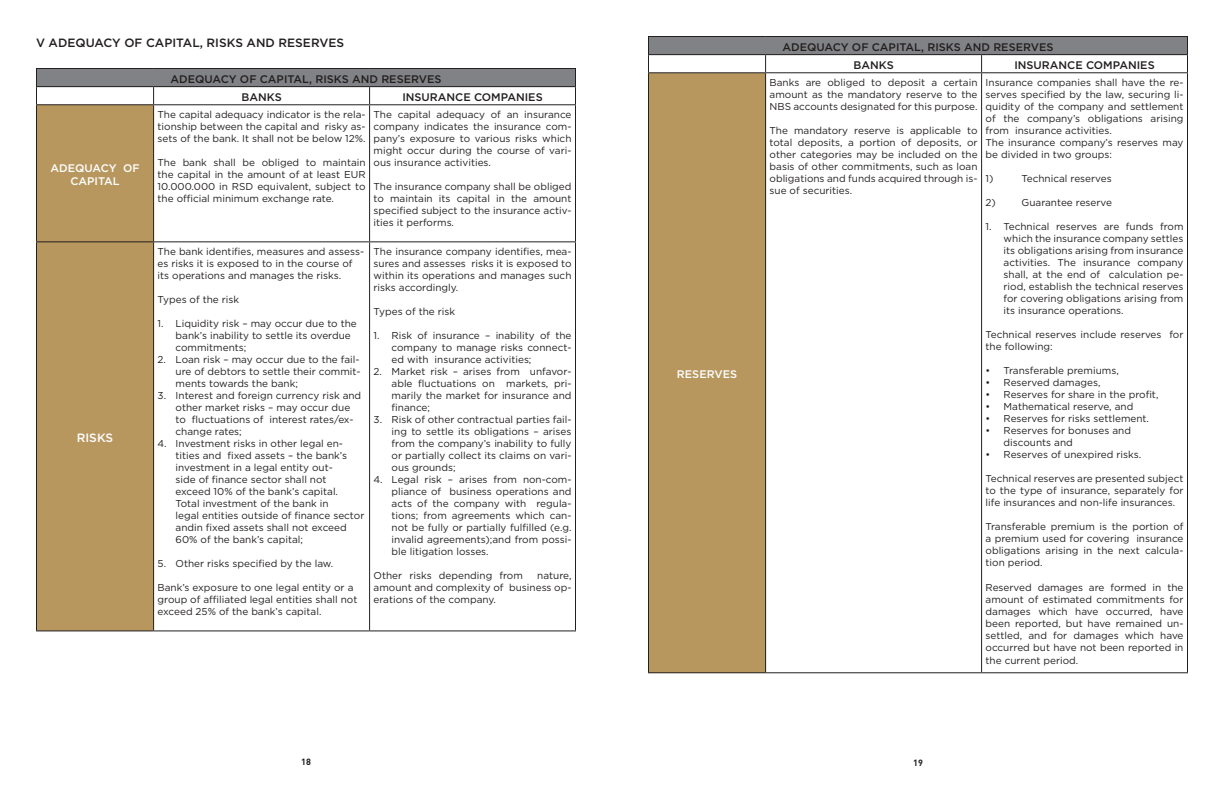
<style>
.page{position:relative;width:1224px;height:792px;background:#fff}
.page>*{position:absolute;margin:0;border:0;box-sizing:border-box;transform-origin:0 0}
.t1{font:500 12px "Imp Gotham";color:#231f20}
.t2{font:500 12px "Imp Gotham";color:#fff}
.t3{font:500 11px/18.1px "Imp Gotham";color:#231f20}
.t4{font:500 11px/13.2px "Imp Gotham";color:#fff;text-align:center}
.t5{font:10px/12px "Imp Gotham";color:#231f20;text-align:justify}
.t6{font:700 9px "DIN Pro";color:#231f20}
</style>
<div class="page">
<div style="left:36px;top:68px;width:540px;height:19px;background:#808285"></div>
<div style="left:37px;top:105px;width:116px;height:525px;background:#b7975e"></div>
<hr style="left:36px;top:68px;width:118px;height:1px;background:#231f20">
<hr style="left:154px;top:68px;width:216px;height:1px;background:#231f20">
<hr style="left:370px;top:68px;width:206px;height:1px;background:#231f20">
<hr style="left:36px;top:86px;width:118px;height:1px;background:#231f20">
<svg style="left:36px;top:69px;width:1px;height:35px"></svg>
<hr style="left:154px;top:86px;width:216px;height:1px;background:#231f20">
<svg style="left:153px;top:87px;width:1px;height:17px"></svg>
<hr style="left:370px;top:86px;width:206px;height:1px;background:#231f20">
<svg style="left:369px;top:87px;width:1px;height:17px"></svg>
<svg style="left:575px;top:69px;width:1px;height:35px"></svg>
<hr style="left:36px;top:104px;width:118px;height:1px;background:#231f20">
<hr style="left:36px;top:105px;width:1px;height:136px;background:#231f20">
<hr style="left:154px;top:104px;width:216px;height:1px;background:#231f20">
<hr style="left:153px;top:105px;width:1px;height:136px;background:#231f20">
<hr style="left:370px;top:104px;width:206px;height:1px;background:#231f20">
<hr style="left:369px;top:105px;width:1px;height:136px;background:#231f20">
<hr style="left:575px;top:105px;width:1px;height:136px;background:#231f20">
<hr style="left:36px;top:241px;width:118px;height:1px;background:#231f20">
<hr style="left:36px;top:242px;width:1px;height:388px;background:#231f20">
<hr style="left:154px;top:241px;width:216px;height:1px;background:#231f20">
<hr style="left:153px;top:242px;width:1px;height:388px;background:#231f20">
<hr style="left:370px;top:241px;width:206px;height:1px;background:#231f20">
<hr style="left:369px;top:242px;width:1px;height:388px;background:#231f20">
<hr style="left:575px;top:242px;width:1px;height:388px;background:#231f20">
<hr style="left:36px;top:630px;width:118px;height:1px;background:#231f20">
<hr style="left:154px;top:630px;width:216px;height:1px;background:#231f20">
<hr style="left:370px;top:630px;width:206px;height:1px;background:#231f20">
<div style="left:648px;top:36px;width:540px;height:19px;background:#808285"></div>
<div style="left:648px;top:73px;width:118px;height:600px;background:#b7975e"></div>
<hr style="left:648px;top:36px;width:118px;height:1px;background:#231f20">
<hr style="left:766px;top:36px;width:216px;height:1px;background:#231f20">
<hr style="left:982px;top:36px;width:206px;height:1px;background:#231f20">
<hr style="left:648px;top:54px;width:118px;height:1px;background:#231f20">
<svg style="left:648px;top:37px;width:1px;height:35px"></svg>
<hr style="left:766px;top:54px;width:216px;height:1px;background:#231f20">
<svg style="left:765px;top:55px;width:1px;height:17px"></svg>
<hr style="left:982px;top:54px;width:206px;height:1px;background:#231f20">
<svg style="left:981px;top:55px;width:1px;height:17px"></svg>
<svg style="left:1187px;top:37px;width:1px;height:35px"></svg>
<hr style="left:648px;top:72px;width:118px;height:1px;background:#231f20">
<hr style="left:648px;top:73px;width:1px;height:599px;background:#231f20">
<hr style="left:766px;top:72px;width:216px;height:1px;background:#231f20">
<hr style="left:765px;top:73px;width:1px;height:599px;background:#231f20">
<hr style="left:982px;top:72px;width:206px;height:1px;background:#231f20">
<hr style="left:981px;top:73px;width:1px;height:599px;background:#231f20">
<hr style="left:1187px;top:73px;width:1px;height:599px;background:#231f20">
<hr style="left:648px;top:672px;width:118px;height:1px;background:#231f20">
<hr style="left:766px;top:672px;width:216px;height:1px;background:#231f20">
<hr style="left:982px;top:672px;width:206px;height:1px;background:#231f20">
<p class="t1" style="left:36px;top:36px;width:310px">V ADEQUACY OF CAPITAL, RISKS AND RESERVES</p>
<p class="t3" style="left:853px;top:37px;width:201px;text-indent:-71px">ADEQUACY OF CAPITAL, RISKS AND RESERVES<br>BANKS</p>
<p class="t3" style="left:1014px;top:55px;width:142px">INSURANCE COMPANIES</p>
<p class="t4" style="left:50px;top:161px;width:91px">ADEQUACY OF<br>CAPITAL</p>
<p class="t2" style="left:77px;top:430px;width:38px">RISKS</p>
<p class="t3" style="left:241px;top:69px;width:201px;text-indent:-71px">ADEQUACY OF CAPITAL, RISKS AND RESERVES<br>BANKS</p>
<p class="t3" style="left:402px;top:87px;width:142px">INSURANCE COMPANIES</p>
<p class="t5" style="left:158px;top:108px;width:210px">The capital adequacy indicator is the rela&shy;tionship between the capital and risky as&shy;sets of the bank. It shall not be below 12%.</p>
<p class="t5" style="left:158px;top:156px;width:210px">The bank shall be obliged to maintain the capital in the amount of at least EUR 10.000.000 in RSD equivalent, subject to the official minimum exchange rate.</p>
<p class="t5" style="left:158px;top:245px;width:208px;text-align:left">The bank identifies, measures and assess&shy;es risks it is exposed to in the course of its operations and manages the risks.</p>
<p class="t5" style="left:158px;top:293px;width:83px">Types of the risk</p>
<p class="t5" style="left:176px;top:317px;width:183px;text-align:left;text-indent:-18px">1. Liquidity risk – may occur due to the bank’s inability to settle its overdue commitments;</p>
<p class="t5" style="left:176px;top:353px;width:187px;text-indent:-18px">2. Loan risk – may occur due to the fail&shy;ure of debtors to settle their commit&shy;ments towards the bank;</p>
<p class="t5" style="left:176px;top:389px;width:187px;text-align:left;text-indent:-18px">3. Interest and foreign currency risk and other market risks – may occur due to fluctuations of interest rates/ex&shy;change rates;</p>
<p class="t5" style="left:176px;top:437px;width:190px;text-align:left;text-indent:-18px">4. Investment risks in other legal en&shy;tities and fixed assets – the bank’s investment in a legal entity out-<br>side of finance sector shall not<br>exceed 10% of the bank’s capital.<br>Total investment of the bank in<br>legal entities outside of finance sector andin fixed assets shall not exceed 60% of the bank’s capital;</p>
<p class="t5" style="left:158px;top:557px;width:177px">5. Other risks specified by the law.</p>
<p class="t5" style="left:158px;top:581px;width:201px;text-align:left">Bank’s exposure to one legal entity or a group of affiliated legal entities shall not exceed 25% of the bank’s capital.</p>
<p class="t5" style="left:374px;top:108px;width:199px">The capital adequacy of an insurance company indicates the insurance com&shy;pany’s exposure to various risks which might occur during the course of vari&shy;ous insurance activities.</p>
<p class="t5" style="left:374px;top:180px;width:199px">The insurance company shall be obliged to maintain its capital in the amount specified subject to the insurance activ&shy;ities it performs.</p>
<p class="t5" style="left:374px;top:245px;width:199px">The insurance company identifies, mea&shy;sures and assesses risks it is exposed to within its operations and manages such risks accordingly.</p>
<p class="t5" style="left:374px;top:305px;width:83px">Types of the risk</p>
<p class="t5" style="left:392px;top:329px;width:181px;text-indent:-18px">1. Risk of insurance – inability of the company to manage risks connect&shy;ed with insurance activities;</p>
<p class="t5" style="left:392px;top:365px;width:181px;text-indent:-18px">2. Market risk – arises from unfavor&shy;able fluctuations on markets, pri&shy;marily the market for insurance and finance;</p>
<p class="t5" style="left:392px;top:413px;width:181px;text-indent:-18px">3. Risk of other contractual parties fail&shy;ing to settle its obligations – arises from the company’s inability to fully or partially collect its claims on vari&shy;ous grounds;</p>
<p class="t5" style="left:392px;top:473px;width:181px;text-indent:-18px">4. Legal risk – arises from non-com&shy;pliance of business operations and acts of the company with regula&shy;tions; from agreements which can&shy;not be fully or partially fulfilled (e.g. invalid agreements);and from possi&shy;ble litigation losses.</p>
<p class="t5" style="left:374px;top:569px;width:151px">Other risks depending from</p>
<p class="t5" style="left:374px;top:569px;width:199px;text-indent:164px">nature, amount and complexity of business op&shy;erations of the company.</p>
<p class="t4" style="left:677px;top:367px;width:62px">RESERVES</p>
<p class="t5" style="left:770px;top:76px;width:209px">Banks are obliged to deposit a certain amount as the mandatory reserve to the NBS accounts designated for this purpose.</p>
<p class="t5" style="left:770px;top:124px;width:210px">The mandatory reserve is applicable to total deposits, a portion of deposits, or other categories may be included on the basis of other commitments, such as loan obligations and funds acquired through is&shy;sue of securities.</p>
<p class="t5" style="left:986px;top:76px;width:199px;text-align:left">Insurance companies shall have the re&shy;serves specified by the law, securing li&shy;quidity of the company and settlement of the company’s obligations arising from insurance activities.<br>The insurance company’s reserves may be divided in two groups:</p>
<p class="t5" style="left:986px;top:172px;width:9px">1)</p>
<p class="t5" style="left:1022px;top:172px;width:92px">Technical reserves</p>
<p class="t5" style="left:986px;top:196px;width:12px">2)</p>
<p class="t5" style="left:1022px;top:196px;width:92px">Guarantee reserve</p>
<p class="t5" style="left:1004px;top:220px;width:181px;text-indent:-18px">1. Technical reserves are funds from which the insurance company settles its obligations arising from insurance activities. The insurance company shall, at the end of calculation pe&shy;riod, establish the technical reserves for covering obligations arising from its insurance operations.</p>
<p class="t5" style="left:986px;top:328px;width:199px">Technical reserves include reserves for the following:</p>
<p class="t5" style="left:986px;top:364px;width:135px">• Transferable premiums,</p>
<p class="t5" style="left:986px;top:376px;width:116px">• Reserved damages,</p>
<p class="t5" style="left:986px;top:388px;width:174px">• Reserves for share in the profit,</p>
<p class="t5" style="left:986px;top:400px;width:149px">• Mathematical reserve, and</p>
<p class="t5" style="left:986px;top:412px;width:165px">• Reserves for risks settlement.</p>
<p class="t5" style="left:1004px;top:424px;width:129px;text-indent:-18px">• Reserves for bonuses and discounts and</p>
<p class="t5" style="left:986px;top:448px;width:157px">• Reserves of unexpired risks.</p>
<p class="t5" style="left:986px;top:472px;width:199px">Technical reserves are presented subject to the type of insurance, separately for life insurances and non-life insurances.</p>
<p class="t5" style="left:986px;top:520px;width:199px">Transferable premium is the portion of a premium used for covering insurance obligations arising in the next calcula&shy;tion period.</p>
<p class="t5" style="left:986px;top:581px;width:199px">Reserved damages are formed in the amount of estimated commitments for damages which have occurred, have been reported, but have remained un&shy;settled, and for damages which have occurred but have not been reported in</p>
<p class="t5" style="left:986px;top:654px;width:94px">the current period.</p>
<p class="t6" style="left:301px;top:756px;width:11px">18</p>
<p class="t6" style="left:913px;top:757px;width:11px">19</p>
</div>
